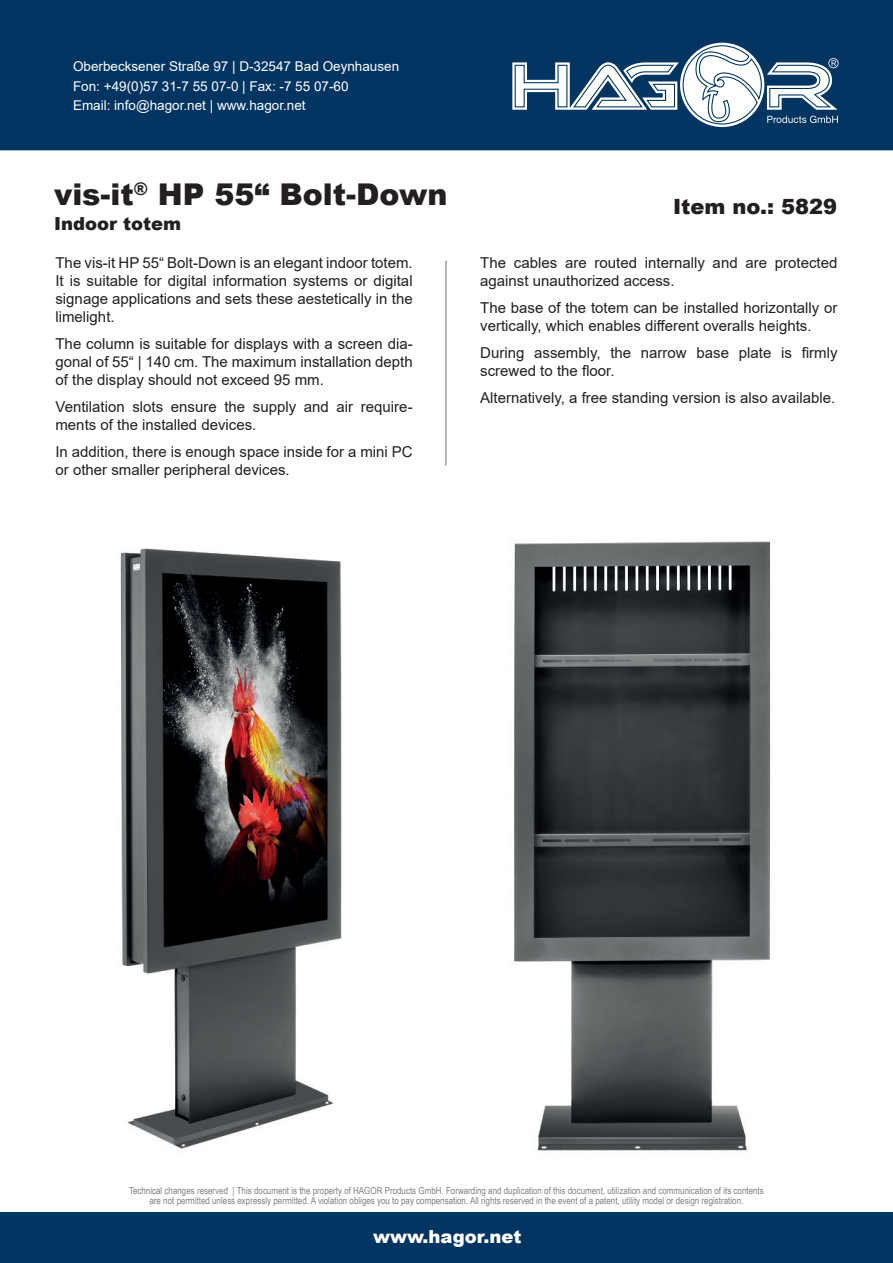
<style>
.page{position:relative;width:893px;height:1263px;background:#fff}
.page>*{position:absolute;margin:0;border:0;box-sizing:border-box;transform-origin:0 0}
.t1{font:900 30px "Arial";color:#231f20}
.t2{font:900 21px "Arial";color:#231f20}
.t3{font:900 18px "Arial";color:#fff}
.t4{font:900 18px "Arial";color:#231f20}
.t5{font:15px/18px "Arial";color:#231f20}
.t6{font:13.5px/19.5px "Arial";color:#fff}
.t7{font:9.75px/10.5px "Arial Narrow";color:#808285;text-align:center}
</style>
<div class="page">
<hr style="left:445px;top:261px;width:2px;height:205px;background:#9d9fa2">
<img style="left:120px;top:548px;width:222px;height:601px">
<img style="left:513px;top:541px;width:258px;height:610px">
<div style="left:0;top:1213px;width:893px;height:50px;background:#003562"></div>
<div style="left:0;top:0;width:893px;height:150px;background:#003562"></div>
<svg style="left:502px;top:39px;width:358px;height:93px"></svg>
<p class="t6" style="left:73px;top:57px;width:328px">Oberbecksener Straße 97 | D-32547 Bad Oeynhausen<br>Fon: +49(0)57 31-7 55 07-0 | Fax: -7 55 07-60<br>Email: info@hagor.net | www.hagor.net</p>
<h1 class="t1" style="left:54px;top:172px;width:395px">vis-it<sup>®</sup> HP 55“ Bolt-Down</h1>
<p class="t4" style="left:54px;top:211px;width:129px">Indoor totem</p>
<p class="t5" style="left:55px;top:254px;width:359px;text-align:justify">The vis-it HP 55“ Bolt-Down is an elegant indoor totem.<br>It is suitable for digital information systems or digital signage applications and sets these aestetically in the limelight.</p>
<p class="t5" style="left:55px;top:335px;width:359px;text-align:justify">The column is suitable for displays with a screen dia&shy;gonal of 55“ | 140 cm. The maximum installation depth of the display should not exceed 95 mm.</p>
<p class="t5" style="left:55px;top:398px;width:359px">Ventilation slots ensure the supply and air require&shy;ments of the installed devices.</p>
<p class="t5" style="left:55px;top:443px;width:359px">In addition, there is enough space inside for a mini PC or other smaller peripheral devices.</p>
<h2 class="t2" style="left:673px;top:191px;width:166px">Item no.: 5829</h2>
<p class="t5" style="left:480px;top:254px;width:359px">The cables are routed internally and are protected against unauthorized access.</p>
<p class="t5" style="left:480px;top:299px;width:359px">The base of the totem can be installed horizontally or vertically, which enables different overalls heights.</p>
<p class="t5" style="left:480px;top:344px;width:359px">During assembly, the narrow base plate is firmly screwed to the floor.</p>
<p class="t5" style="left:480px;top:389px;width:356px">Alternatively, a free standing version is also available.</p>
<p class="t7" style="left:129px;top:1184px;width:636px">Technical changes reserved | This document is the property of HAGOR Products GmbH. Forwarding and duplication of this document, utilization and communication of its contents are not permitted unless expressly permitted. A violation obliges you to pay compensation. All rights reserved in the event of a patent, utility model or design registration.</p>
<p class="t3" style="left:373px;top:1223px;width:150px">www.hagor.net</p>
</div>
